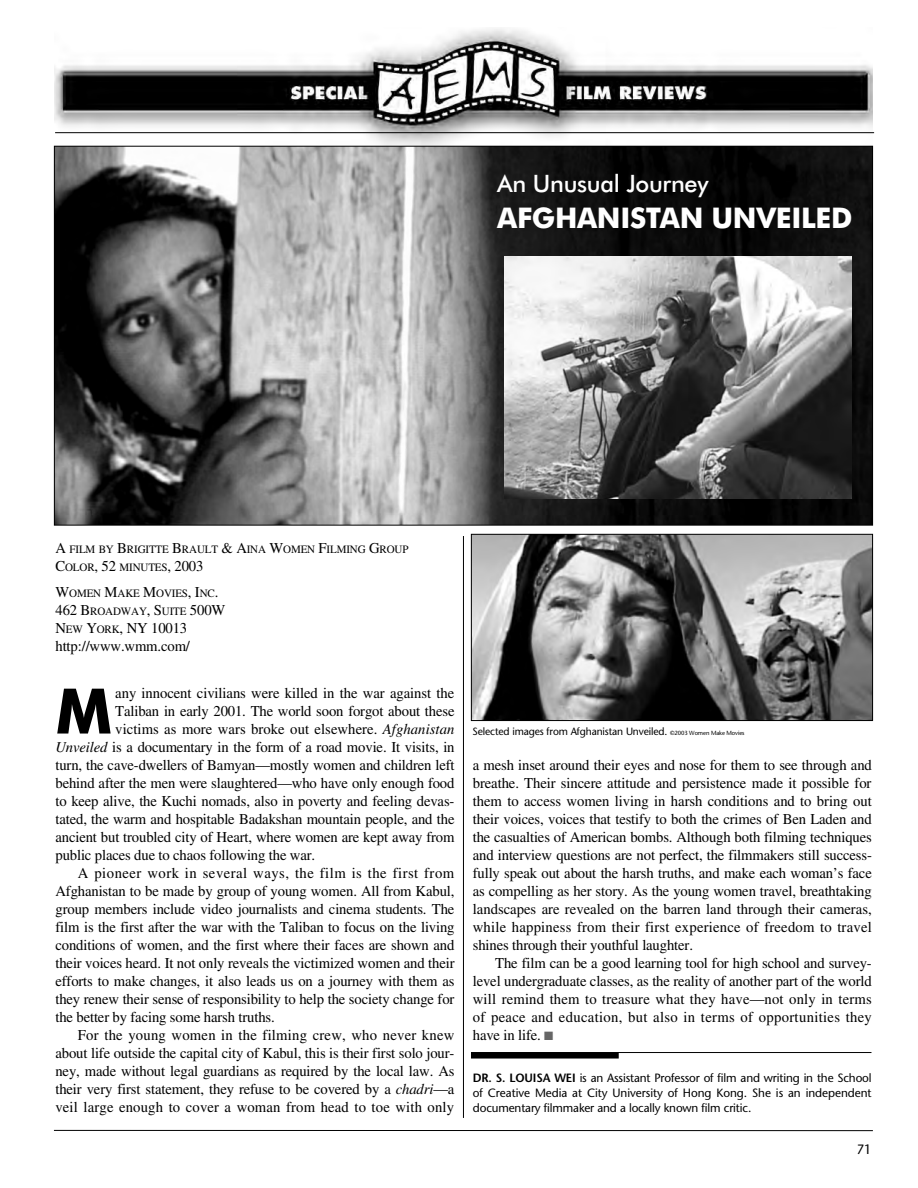
<style>
.page{position:relative;width:918px;height:1188px;background:#fff}
.page>*{position:absolute;margin:0;border:0;box-sizing:border-box;transform-origin:0 0}
.t1{font:700 62.7px "Futura BT";color:#000}
.t2{font:700 28.5px "Futura BT";letter-spacing:-.015em;color:#fff}
.t3{font:500 24px "Futura BT";letter-spacing:-.01em;color:#fff}
.t4{font:15px/18px "EAA Times";letter-spacing:-.01em;color:#000;text-align:justify}
.t5{font:15px "EAA Times";letter-spacing:.01em;color:#000}
.t6{font:15px "EAA Times";letter-spacing:.035em;color:#000}
.t7{font:15px "EAA Times";letter-spacing:.015em;color:#000}
.t8{font:13.5px "Stone Sans";color:#000;scale:.95 1}
.t9{font:12px/15px "Stone Sans";letter-spacing:-.01em;color:#000;text-align:justify}
.t10{font:11.25px/18px "EAA Times";letter-spacing:-.015em;color:#000}
.t11{font:10.5px "Stone Sans";letter-spacing:-.01em;color:#000}
.s1{font-size:15px}
.s2{font-size:11.25px}
.s3{font-style:italic}
.s4{font-size:6px}
.s5{color:#666}
.s6{font-weight:600}
</style>
<div class="page">
<hr style="left:54px;top:1130px;width:819px;height:1px;background:#000">
<hr style="left:463px;top:536px;width:1px;height:582px;background:#000">
<img style="left:54px;top:28px;width:819px;height:118px">
<hr style="left:55px;top:132px;width:819px;height:1px;background:#000">
<img style="left:56px;top:148px;width:815px;height:376px">
<img style="left:505px;top:257px;width:346px;height:242px">
<hr style="left:471px;top:1052px;width:400px;height:1px;background:#000">
<div style="left:471px;top:1053px;width:148px;height:6px;background:#000"></div>
<img style="left:473px;top:536px;width:398px;height:183px">
<div style="left:471px;top:534px;width:402px;height:187px;border:1px solid #000"></div>
<h3 class="t3" style="left:497px;top:174px;width:213px">An Unusual Journey</h3>
<h2 class="t2" style="left:497px;top:206px;width:357px">AFGHANISTAN UNVEILED</h2>
<p class="t10" style="left:56px;top:542px;width:354px"><span class="s1">A</span> FILM BY <span class="s1">B</span>RIGITTE <span class="s1">B</span>RAULT <span class="s1">&amp; A</span>INA <span class="s1">W</span>OMEN <span class="s1">F</span>ILMING <span class="s1">G</span>ROUP<br><span class="s1">C</span>OLOR<span class="s1">, 52</span> MINUTES<span class="s1">, 2003</span></p>
<p class="t10" style="left:56px;top:585px;width:171px"><span class="s1">W</span>OMEN <span class="s1">M</span>AKE <span class="s1">M</span>OVIES<span class="s1">, I</span>NC<span class="s1">.<br>462 B</span>ROADWAY<span class="s1">, S</span>UITE <span class="s1">500W</span></p>
<p class="t4" style="left:56px;top:620px;width:136px">N<span class="s2">EW</span> Y<span class="s2">ORK</span>, NY 10013 http://www.wmm.com/</p>
<h1 class="t1" style="left:56px;top:686px;width:58px">M</h1>
<p class="t4" style="left:115px;top:685px;width:340px">any innocent civilians were killed in the war against the</p>
<p class="t4" style="left:115px;top:703px;width:341px">Taliban in early 2001. The world soon forgot about these</p>
<p class="t4" style="left:115px;top:721px;width:341px">victims as more wars broke out elsewhere. <span class="s3">Afghanistan</span></p>
<p class="t4" style="left:56px;top:739px;width:401px"><span class="s3">Unveiled</span> is a documentary in the form of a road movie. It visits, in</p>
<p class="t4" style="left:56px;top:757px;width:401px">turn, the cave-dwellers of Bamyan—mostly women and children left</p>
<p class="t4" style="left:56px;top:775px;width:401px">behind after the men were slaughtered—who have only enough food</p>
<p class="t4" style="left:56px;top:793px;width:401px">to keep alive, the Kuchi nomads, also in poverty and feeling devas-</p>
<p class="t4" style="left:56px;top:811px;width:401px">tated, the warm and hospitable Badakshan mountain people, and the</p>
<p class="t4" style="left:56px;top:829px;width:401px">ancient but troubled city of Heart, where women are kept away from</p>
<p class="t4" style="left:56px;top:847px;width:261px">public places due to chaos following the war.</p>
<p class="t6" style="left:78px;top:867px;width:378px">A pioneer work in several ways, the film is the first from</p>
<p class="t4" style="left:56px;top:883px;width:401px">Afghanistan to be made by group of young women. All from Kabul,</p>
<p class="t4" style="left:56px;top:901px;width:400px">group members include video journalists and cinema students. The</p>
<p class="t4" style="left:56px;top:919px;width:401px">film is the first after the war with the Taliban to focus on the living</p>
<p class="t4" style="left:56px;top:937px;width:401px">conditions of women, and the first where their faces are shown and</p>
<p class="t4" style="left:55px;top:955px;width:401px">their voices heard. It not only reveals the victimized women and their</p>
<p class="t4" style="left:55px;top:973px;width:401px">efforts to make changes, it also leads us on a journey with them as</p>
<p class="t4" style="left:55px;top:991px;width:401px">they renew their sense of responsibility to help the society change for</p>
<p class="t4" style="left:55px;top:1009px;width:221px">the better by facing some harsh truths.</p>
<p class="t7" style="left:78px;top:1029px;width:378px">For the young women in the filming crew, who never knew</p>
<p class="t4" style="left:55px;top:1045px;width:401px">about life outside the capital city of Kabul, this is their first solo jour-</p>
<p class="t4" style="left:55px;top:1063px;width:401px">ney, made without legal guardians as required by the local law. As</p>
<p class="t4" style="left:55px;top:1081px;width:401px">their very first statement, they refuse to be covered by a <span class="s3">chadri</span>—a</p>
<p class="t5" style="left:55px;top:1101px;width:400px">veil large enough to cover a woman from head to toe with only</p>
<p class="t11" style="left:472px;top:728px;width:274px">Selected images from Afghanistan Unveiled. <span class="s4">©2003 Women Make Movies</span></p>
<p class="t4" style="left:473px;top:757px;width:401px">a mesh inset around their eyes and nose for them to see through and breathe. Their sincere attitude and persistence made it possible for them to access women living in harsh conditions and to bring out their voices, voices that testify to both the crimes of Ben Laden and the casualties of American bombs. Although both filming techniques and interview questions are not perfect, the filmmakers still success&shy;fully speak out about the harsh truths, and make each woman’s face as compelling as her story. As the young women travel, breathtaking landscapes are revealed on the barren land through their cameras, while happiness from their first experience of freedom to travel shines through their youthful laughter.</p>
<p class="t4" style="left:473px;top:955px;width:401px;text-indent:22px">The film can be a good learning tool for high school and survey&shy;level undergraduate classes, as the reality of another part of the world will remind them to treasure what they have—not only in terms of peace and education, but also in terms of opportunities they have in life. <span class="s5">■</span></p>
<p class="t9" style="left:473px;top:1071px;width:400px"><span class="s6">DR. S. LOUISA WEI</span> is an Assistant Professor of film and writing in the School of Creative Media at City University of Hong Kong. She is an independent documentary filmmaker and a locally known film critic.</p>
<p class="t8" style="left:857px;top:1144px;width:17px">71</p>
</div>
